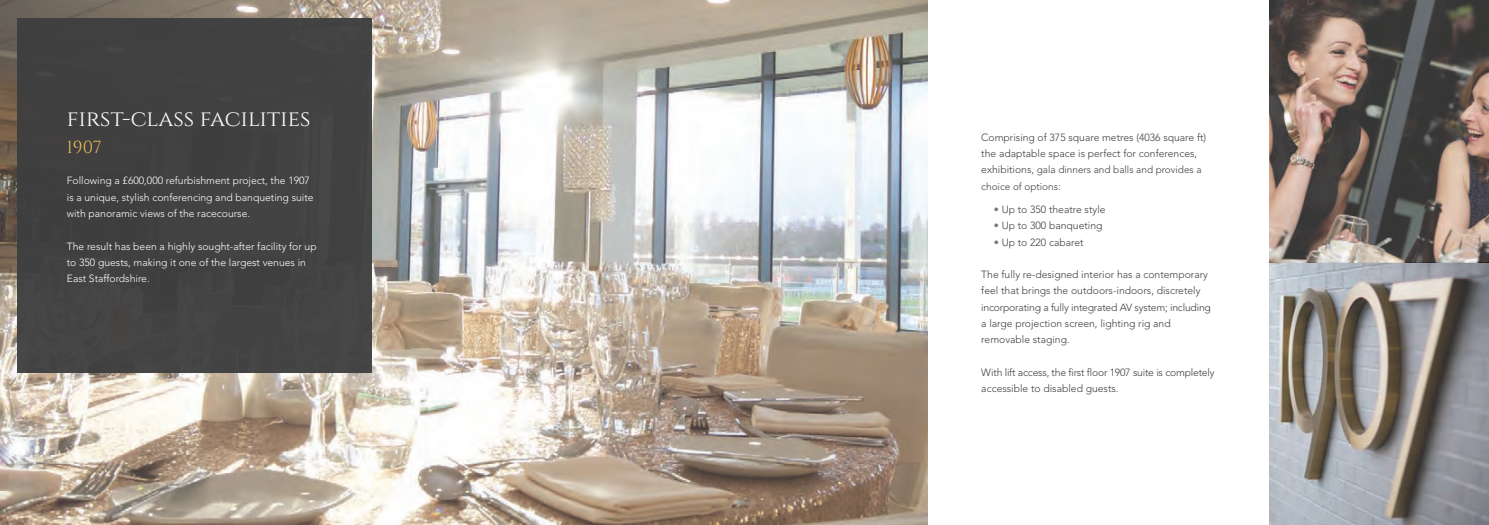
<style>
.page{position:relative;width:1489px;height:525px;background:#fff}
.page>*{position:absolute;margin:0;border:0;box-sizing:border-box;transform-origin:0 0}
.t1{font:22.5px "Cinzel";color:#fff}
.t2{font:17.5px "Cinzel";color:#e5bd54}
.t3{font:300 10.38px/16.2px "Avenir LT Pro";color:#3e3e3f}
.t4{font:300 10.38px/16.2px "Avenir LT Pro";color:#fff}
.t5{font:300 10.38px/16.2px "Avenir LT Pro";letter-spacing:-.02em;color:#3e3e3f}
.t6{font:300 10px/16.2px "Avenir LT Pro";color:#3e3e3f}
.s1{font-size:10.38px}
.s2{color:#76787b}
</style>
<div class="page">
<img style="left:0;top:0;width:927px;height:524px">
<img style="left:1269px;top:0;width:219px;height:524px">
<div style="left:18px;top:18px;width:354px;height:354px;background:#3e3e3f"></div>
<h1 class="t1" style="left:67px;top:105px;width:245px">FIRST-CLASS FACILITIES</h1>
<h2 class="t2" style="left:67px;top:137px;width:36px">1907</h2>
<p class="t4" style="left:67px;top:173px;width:248px">Following a £600,000 refurbishment project, the 1907 is a unique, stylish conferencing and banqueting suite with panoramic views of the racecourse.</p>
<p class="t4" style="left:67px;top:238px;width:251px">The result has been a highly sought-after facility for up to 350 guests, making it one of the largest venues in<br>East Staffordshire.</p>
<p class="t3" style="left:981px;top:129px;width:226px">Comprising of 375 square metres (4036 square ft) the adaptable space is perfect for conferences,</p>
<p class="t6" style="left:981px;top:162px;width:222px"><span class="s1">exhibitions,</span> gala dinners and balls and provides a choice of options:</p>
<p class="t3" style="left:993px;top:201px;width:113px"><span class="s2">•</span> Up to 350 theatre style</p>
<p class="t3" style="left:993px;top:217px;width:110px"><span class="s2">•</span> Up to 300 banqueting</p>
<p class="t3" style="left:993px;top:234px;width:91px"><span class="s2">•</span> Up to 220 cabaret</p>
<p class="t3" style="left:981px;top:266px;width:231px">The fully re-designed interior has a contemporary feel that brings the outdoors-indoors, discretely incorporating a fully integrated AV system; including a large projection screen, lighting rig and removable staging.</p>
<p class="t5" style="left:981px;top:364px;width:235px">With lift access, the first floor 1907 suite is completely accessible to disabled guests.</p>
</div>
